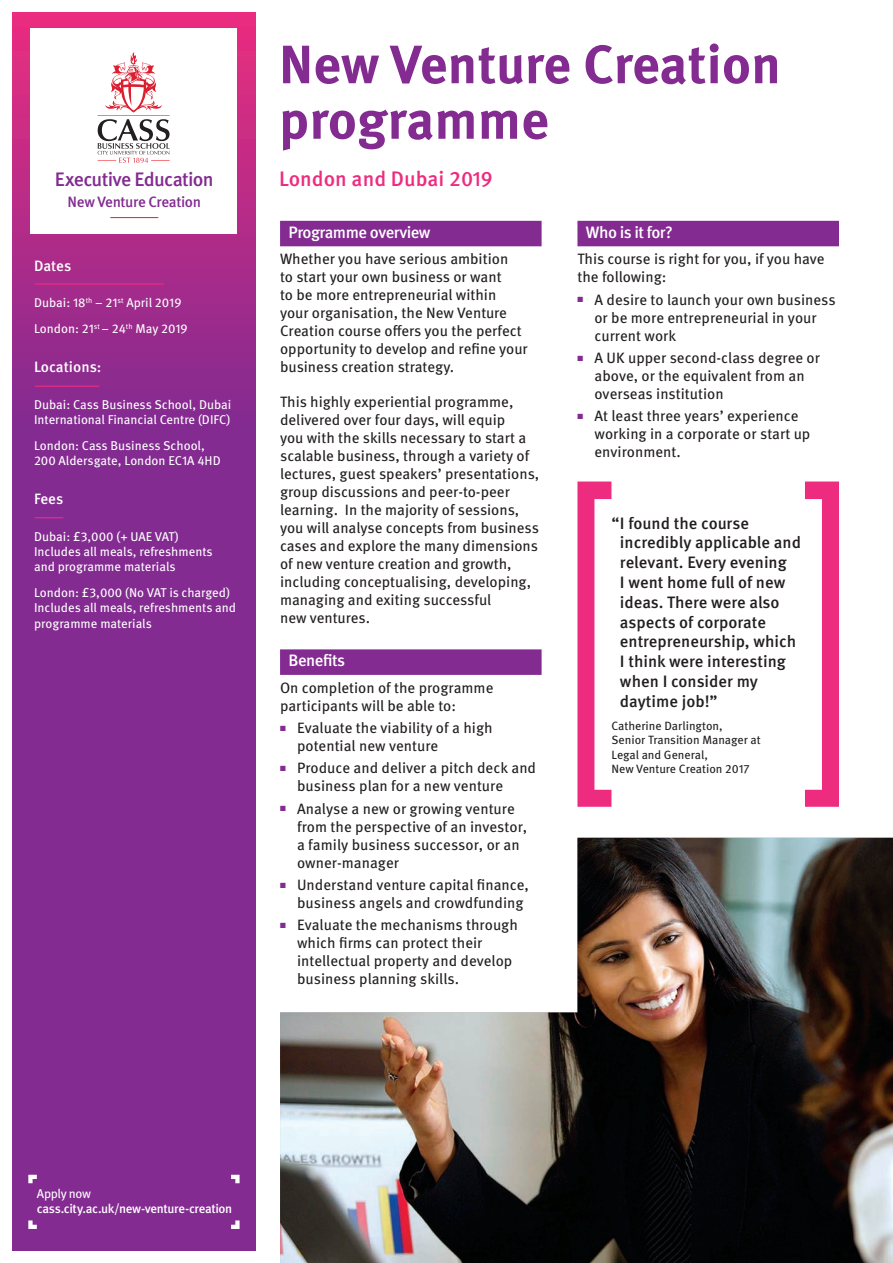
<style>
.page{position:relative;width:893px;height:1263px;background:#fff}
.page>*{position:absolute;margin:0;border:0;box-sizing:border-box;transform-origin:0 0}
.t1{font:700 54px/55.5px "Meta OT";color:#832b91}
._11__Subheading_-_Ti{font:500 21px "Meta OT";color:#ee2c7f}
._0__FC_Heading__Meta{font:500 19.5px "Meta OT";letter-spacing:-.035em;color:#832b91}
._0__Body__MetaOT_Boo{font:500 16.5px/19.8px "Meta OT";color:#231f20}
._8__Highlighted_text{font:500 16.5px "Meta OT";letter-spacing:-.03em;color:#fff}
._0__Body__MetaOT_Boo-2{font:15px/18px "Meta OT";color:#231f20}
._0__Body__MetaOT_Boo-3{font:500 15px "Meta OT";color:#fff}
._0__FC_Heading__Meta-2{font:500 15px "Meta OT";letter-spacing:-.025em;color:#832b91}
._0__Body__MetaOT_Boo-4{font:12.75px/15.3px "Meta OT";color:#fff}
._15__Call_To_Action{font:500 12.75px/15.3px "Meta OT";letter-spacing:-.03em;color:#fff}
._0__Body__MetaOT_Boo-5{font:12px/14.4px "Meta OT";color:#231f20}
.s1{color:#832b91}
.s2{font-weight:400}
</style>
<div class="page">
<svg style="left:13px;top:13px;width:242px;height:1237px;background:#8a2b8f"></svg>
<div style="left:30px;top:29px;width:207px;height:205px;background:#fff"></div>
<svg style="left:97px;top:52px;width:73px;height:111px"></svg>
<hr style="left:110px;top:217px;width:48px;height:1px;background:#db1e30">
<div style="left:280px;top:221px;width:262px;height:25px;background:#832b91"></div>
<div style="left:280px;top:649px;width:262px;height:26px;background:#832b91"></div>
<div style="left:577px;top:221px;width:262px;height:25px;background:#832b91"></div>
<img style="left:280px;top:838px;width:613px;height:425px">
<svg style="left:28px;top:1175px;width:9px;height:8px"></svg>
<svg style="left:28px;top:1220px;width:9px;height:9px"></svg>
<svg style="left:231px;top:1175px;width:9px;height:8px"></svg>
<svg style="left:231px;top:1220px;width:9px;height:9px"></svg>
<hr style="left:35px;top:283px;width:129px;height:2px;background:#ee2c7f">
<hr style="left:35px;top:386px;width:64px;height:1px;background:#ee2c7f">
<svg style="left:35px;top:517px;width:28px;height:1px"></svg>
<svg style="left:577px;top:481px;width:34px;height:326px"></svg>
<svg style="left:805px;top:481px;width:34px;height:326px"></svg>
<p class="_0__FC_Heading__Meta" style="left:55px;top:168px;width:160px">Executive Education</p>
<p class="_0__FC_Heading__Meta-2" style="left:68px;top:193px;width:135px">New Venture Creation</p>
<p class="_0__Body__MetaOT_Boo-3" style="left:34px;top:257px;width:39px">Dates</p>
<p class="_0__Body__MetaOT_Boo-4" style="left:34px;top:295px;width:149px">Dubai: 18<sup>th</sup> – 21<sup>st</sup> April 2019</p>
<p class="_0__Body__MetaOT_Boo-4" style="left:34px;top:321px;width:155px">London: 21<sup>st</sup> – 24<sup>th</sup> May 2019</p>
<p class="_0__Body__MetaOT_Boo-3" style="left:34px;top:358px;width:69px">Locations:</p>
<p class="_0__Body__MetaOT_Boo-4" style="left:34px;top:397px;width:199px">Dubai: Cass Business School, Dubai<br>International Financial Centre (DIFC)</p>
<p class="_0__Body__MetaOT_Boo-4" style="left:34px;top:438px;width:188px">London: Cass Business School,<br>200 Aldersgate, London EC1A 4HD</p>
<p class="_0__Body__MetaOT_Boo-3" style="left:34px;top:490px;width:31px">Fees</p>
<p class="_0__Body__MetaOT_Boo-4" style="left:34px;top:529px;width:180px">Dubai: £3,000 (+ UAE VAT)<br>Includes all meals, refreshments and programme materials</p>
<p class="_0__Body__MetaOT_Boo-4" style="left:34px;top:585px;width:204px">London: £3,000 (No VAT is charged)<br>Includes all meals, refreshments and programme materials</p>
<p class="t1" style="left:279px;top:37px;width:503px">New Venture Creation programme</p>
<p class="_11__Subheading_-_Ti" style="left:279px;top:167px;width:215px">London and Dubai 2019</p>
<p class="_8__Highlighted_text" style="left:289px;top:223px;width:144px">Programme overview</p>
<p class="_0__Body__MetaOT_Boo-2" style="left:280px;top:250px;width:249px">Whether you have serious ambition<br>to start your own business or want<br>to be more entrepreneurial within your organisation, the New Venture Creation course offers you the perfect opportunity to develop and refine your business creation strategy.</p>
<p class="_0__Body__MetaOT_Boo-2" style="left:280px;top:393px;width:261px">This highly experiential programme, delivered over four days, will equip<br>you with the skills necessary to start a scalable business, through a variety of lectures, guest speakers’ presentations, group discussions and peer-to-peer learning. In the majority of sessions, you will analyse concepts from business cases and explore the many dimensions of new venture creation and growth, including conceptualising, developing, managing and exiting successful<br>new ventures.</p>
<p class="_8__Highlighted_text" style="left:289px;top:651px;width:58px">Benefits</p>
<p class="_0__Body__MetaOT_Boo-2" style="left:280px;top:679px;width:215px">On completion of the programme participants will be able to:</p>
<p class="_0__Body__MetaOT_Boo-2" style="left:297px;top:719px;width:197px;text-indent:-17px"><span class="s1">■</span> Evaluate the viability of a high potential new venture</p>
<p class="_0__Body__MetaOT_Boo-2" style="left:297px;top:759px;width:241px;text-indent:-17px"><span class="s1">■</span> Produce and deliver a pitch deck and business plan for a new venture</p>
<p class="_0__Body__MetaOT_Boo-2" style="left:297px;top:800px;width:232px;text-indent:-17px"><span class="s1">■</span> Analyse a new or growing venture from the perspective of an investor, a family business successor, or an owner-manager</p>
<p class="_0__Body__MetaOT_Boo-2" style="left:297px;top:876px;width:234px;text-indent:-17px"><span class="s1">■</span> Understand venture capital finance, business angels and crowdfunding</p>
<p class="_0__Body__MetaOT_Boo-2" style="left:297px;top:916px;width:222px;text-indent:-17px"><span class="s1">■</span> Evaluate the mechanisms through which firms can protect their intellectual property and develop business planning skills.</p>
<p class="_8__Highlighted_text" style="left:586px;top:223px;width:88px">Who is it for?</p>
<p class="_0__Body__MetaOT_Boo-2" style="left:577px;top:250px;width:248px">This course is right for you, if you have the following:</p>
<p class="_0__Body__MetaOT_Boo-2" style="left:594px;top:291px;width:243px;text-indent:-17px"><span class="s1">■</span> A desire to launch your own business or be more entrepreneurial in your current work</p>
<p class="_0__Body__MetaOT_Boo-2" style="left:594px;top:349px;width:227px;text-indent:-17px"><span class="s1">■</span> A UK upper second-class degree or above, or the equivalent from an overseas institution</p>
<p class="_0__Body__MetaOT_Boo-2" style="left:594px;top:407px;width:217px;text-indent:-17px"><span class="s1">■</span> At least three years’ experience working in a corporate or start up environment.</p>
<p class="_0__Body__MetaOT_Boo" style="left:620px;top:514px;width:183px;text-indent:-9px">“I found the course incredibly applicable and relevant. Every evening<br>I went home full of new ideas. There were also aspects of corporate entrepreneurship, which<br>I think were interesting when I consider my daytime job!”</p>
<p class="_0__Body__MetaOT_Boo-5" style="left:611px;top:718px;width:151px">Catherine Darlington,<br>Senior Transition Manager at<br>Legal and General,<br>New Venture Creation 2017</p>
<p class="_15__Call_To_Action" style="left:37px;top:1186px;width:197px"><span class="s2">Apply now </span>cass.city.ac.uk/new-venture-creation</p>
</div>
